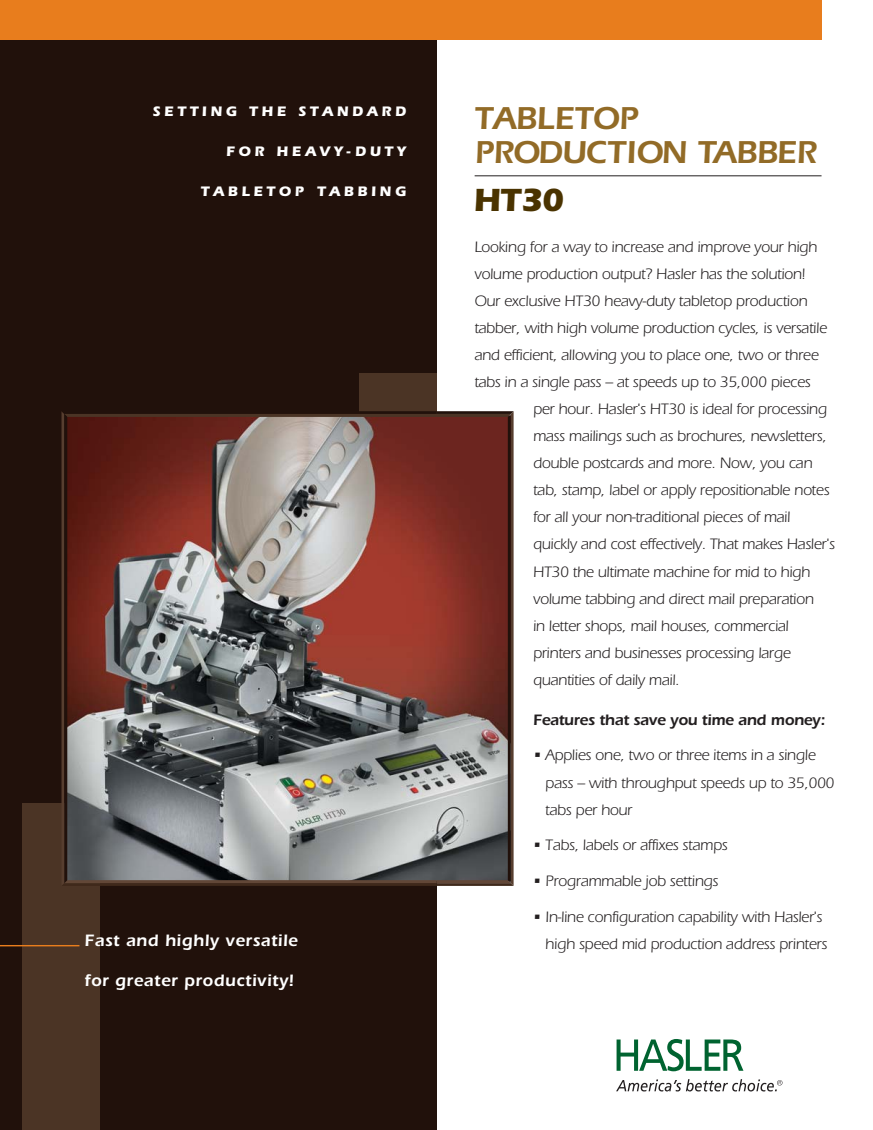
<style>
.page{position:relative;width:873px;height:1130px;background:#fff}
.page>*{position:absolute;margin:0;border:0;box-sizing:border-box;transform-origin:0 0}
.t1{font:700 33.15px "Itc Eras";color:#4a3300}
.t2{font:600 32.85px/34.2px "Itc Eras";letter-spacing:-.02em;color:#926b27}
.t3{font:600 17.1px "Itc Eras";letter-spacing:.03em;color:#fff}
.t4{font:15.6px/27.2px "Itc Eras";letter-spacing:-.02em;color:#231f20}
.t5{font:600 15.6px "Itc Eras";letter-spacing:-.02em;color:#231f20}
.t6{font:700 14.25px "Itc Eras";letter-spacing:.25em;color:#fff}
</style>
<div class="page">
<div style="left:0;top:39px;width:436px;height:1091px;background:#21110b"></div>
<div style="left:23px;top:803px;width:77px;height:327px;background:#4b3425"></div>
<div style="left:359px;top:373px;width:77px;height:239px;background:#4b3425"></div>
<svg style="left:61px;top:411px;width:452px;height:475px;background:#816662"></svg>
<div style="left:0;top:0;width:821px;height:39px;background:#e87d1d"></div>
<svg style="left:616px;top:1039px;width:127px;height:32px"></svg>
<svg style="left:616px;top:1079px;width:166px;height:12px"></svg>
<hr style="left:0;top:945px;width:79px;height:1px;background:#e87d1d">
<hr style="left:474px;top:175px;width:347px;height:1px;background:#231f20">
<p class="t6" style="left:152px;top:106px;width:255px">SETTING THE STANDARD</p>
<p class="t6" style="left:226px;top:146px;width:181px">FOR HEAVY-DUTY</p>
<p class="t6" style="left:201px;top:186px;width:207px">TABLETOP TABBING</p>
<h1 class="t1" style="left:473px;top:189px;width:92px">HT30</h1>
<h2 class="t2" style="left:475px;top:104px;width:344px">TABLETOP<br>PRODUCTION TABBER</h2>
<p class="t4" style="left:474px;top:234px;width:354px">Looking for a way to increase and improve your high volume production output? Hasler has the solution!<br>Our exclusive HT30 heavy-duty tabletop production tabber, with high volume production cycles, is versatile and efficient, allowing you to place one, two or three tabs in a single pass – at speeds up to 35,000 pieces</p>
<p class="t4" style="left:533px;top:397px;width:303px">per hour. Hasler's HT30 is ideal for processing mass mailings such as brochures, newsletters, double postcards and more. Now, you can tab, stamp, label or apply repositionable notes for all your non-traditional pieces of mail quickly and cost effectively. That makes Hasler's HT30 the ultimate machine for mid to high volume tabbing and direct mail preparation<br>in letter shops, mail houses, commercial printers and businesses processing large quantities of daily mail.</p>
<p class="t5" style="left:533px;top:714px;width:294px">Features that save you time and money:</p>
<p class="t4" style="left:545px;top:743px;width:291px;text-indent:-12px">• Applies one, two or three items in a single pass – with throughput speeds up to 35,000 tabs per hour</p>
<p class="t4" style="left:533px;top:833px;width:196px">• Tabs, labels or affixes stamps</p>
<p class="t4" style="left:533px;top:868px;width:187px">• Programmable job settings</p>
<p class="t4" style="left:533px;top:904px;width:291px">• In-line configuration capability with Hasler's</p>
<p class="t3" style="left:84px;top:935px;width:215px">Fast and highly versatile</p>
<p class="t4" style="left:545px;top:931px;width:283px">high speed mid production address printers</p>
<p class="t3" style="left:84px;top:974px;width:211px">for greater productivity!</p>
</div>
